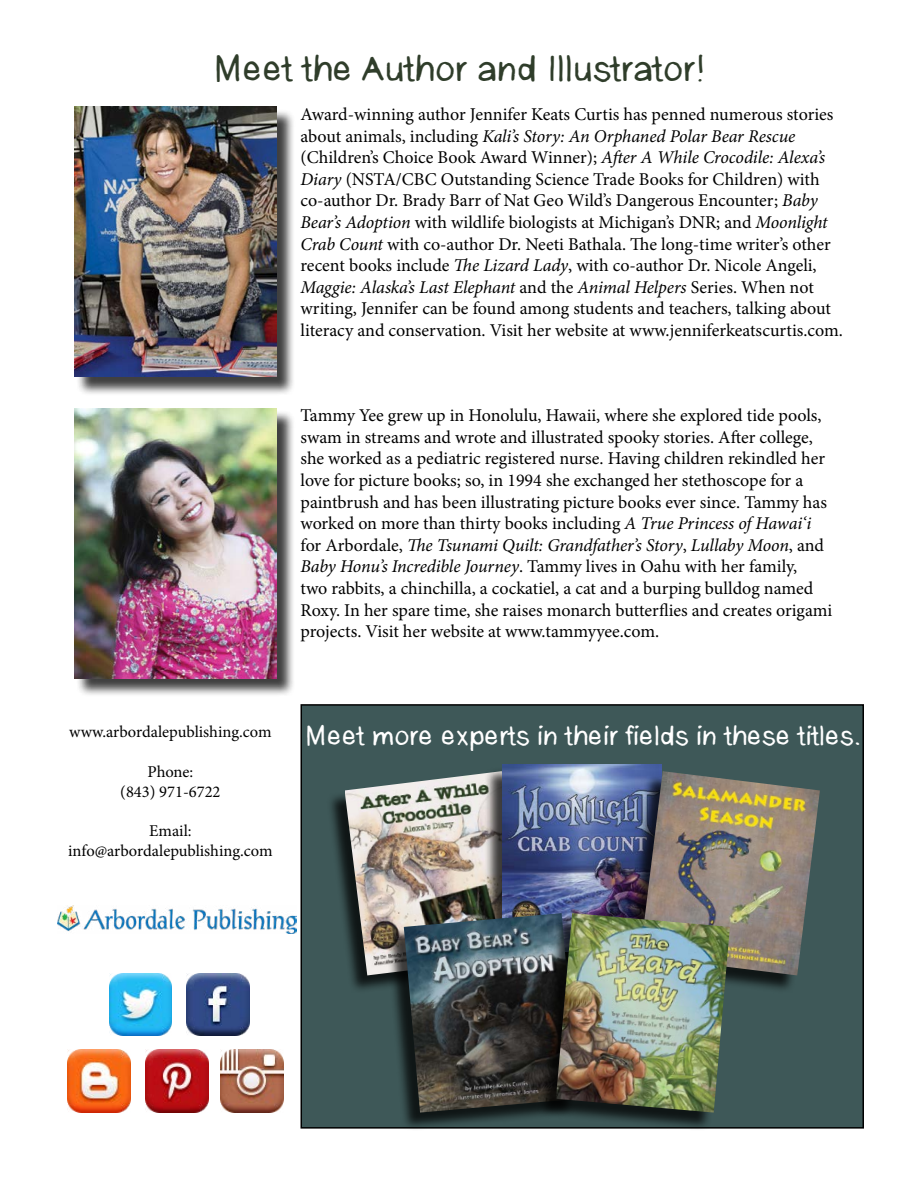
<style>
.page{position:relative;width:918px;height:1188px;background:#fff}
.page>*{position:absolute;margin:0;border:0;box-sizing:border-box;transform-origin:0 0}
.t1{font:36px "Anke Sans";color:#2f3d2a}
.t2{font:27px "Anke Sans";color:#fff}
.t3{font:18px/21.6px "Minion Pro";color:#000}
.t4{font:16.5px/19.8px "Minion Pro";color:#000;text-align:center}
.s1{font-style:italic}
</style>
<div class="page">
<div style="left:76px;top:109px;width:220px;height:287px;background:#000;opacity:.75"></div>
<img style="left:74px;top:107px;width:203px;height:270px">
<div style="left:76px;top:410px;width:220px;height:287px;background:#000;opacity:.75"></div>
<img style="left:74px;top:408px;width:203px;height:270px">
<img style="left:57px;top:906px;width:239px;height:27px">
<div style="left:301px;top:705px;width:562px;height:423px;background:#3e5858"></div>
<div style="left:301px;top:704px;width:563px;height:425px;border:2px solid #000"></div>
<div style="left:326px;top:774px;width:196px;height:220px;background:#000;opacity:.75"></div>
<img style="left:345px;top:773px;width:139px;height:202px">
<div style="left:484px;top:766px;width:175px;height:204px;background:#000;opacity:.75"></div>
<img style="left:503px;top:765px;width:158px;height:148px">
<div style="left:622px;top:774px;width:195px;height:220px;background:#000;opacity:.75"></div>
<img style="left:640px;top:771px;width:180px;height:204px">
<div style="left:385px;top:916px;width:190px;height:215px;background:#000;opacity:.75"></div>
<img style="left:404px;top:913px;width:152px;height:200px">
<div style="left:537px;top:916px;width:190px;height:215px;background:#000;opacity:.75"></div>
<img style="left:556px;top:913px;width:174px;height:200px">
<img style="left:68px;top:1050px;width:62px;height:63px">
<img style="left:187px;top:973px;width:62px;height:63px">
<img style="left:221px;top:1050px;width:62px;height:63px">
<img style="left:146px;top:1050px;width:62px;height:63px">
<img style="left:109px;top:973px;width:63px;height:63px">
<h1 class="t1" style="left:213px;top:46px;width:494px">Meet the Author and Illustrator!</h1>
<p class="t3" style="left:301px;top:104px;width:544px">Award-winning author Jennifer Keats Curtis has penned numerous stories about animals, including <span class="s1">Kali’s Story: An Orphaned Polar Bear Rescue </span>(Children’s Choice Book Award Winner); <span class="s1">After A While Crocodile: Alexa’s Diary</span> (NSTA/CBC Outstanding Science Trade Books for Children) with co-author Dr. Brady Barr of Nat Geo Wild’s Dangerous Encounter; <span class="s1">Baby Bear’s Adoption</span> with wildlife biologists at Michigan’s DNR; and <span class="s1">Moonlight Crab Count</span> with co-author Dr. Neeti Bathala. The long-time writer’s other recent books include <span class="s1">The Lizard Lady</span>, with co-author Dr. Nicole Angeli, <span class="s1">Maggie: Alaska’s Last Elephant</span> and the <span class="s1">Animal Helpers</span> Series. When not writing, Jennifer can be found among students and teachers, talking about literacy and conservation. Visit her website at www.jenniferkeatscurtis.com.</p>
<p class="t3" style="left:301px;top:405px;width:533px">Tammy Yee grew up in Honolulu, Hawaii, where she explored tide pools, swam in streams and wrote and illustrated spooky stories. After college, she worked as a pediatric registered nurse. Having children rekindled her love for picture books; so, in 1994 she exchanged her stethoscope for a paintbrush and has been illustrating picture books ever since. Tammy has worked on more than thirty books including <span class="s1">A True Princess of Hawai‘i </span>for Arbordale, <span class="s1">The Tsunami Quilt: Grandfather’s Story</span>, <span class="s1">Lullaby Moon</span>, and <span class="s1">Baby Honu’s Incredible Journey</span>. Tammy lives in Oahu with her family,<br>two rabbits, a chinchilla, a cockatiel, a cat and a burping bulldog named Roxy. In her spare time, she raises monarch butterflies and creates origami projects. Visit her website at www.tammyyee.com.</p>
<p class="t4" style="left:69px;top:722px;width:204px">www.arbordalepublishing.com</p>
<p class="t4" style="left:120px;top:762px;width:102px">Phone:<br>(843) 971-6722</p>
<p class="t4" style="left:68px;top:821px;width:206px">Email: info@arbordalepublishing.com</p>
<h2 class="t2" style="left:305px;top:718px;width:558px">Meet more experts in their fields in these titles.</h2>
</div>
